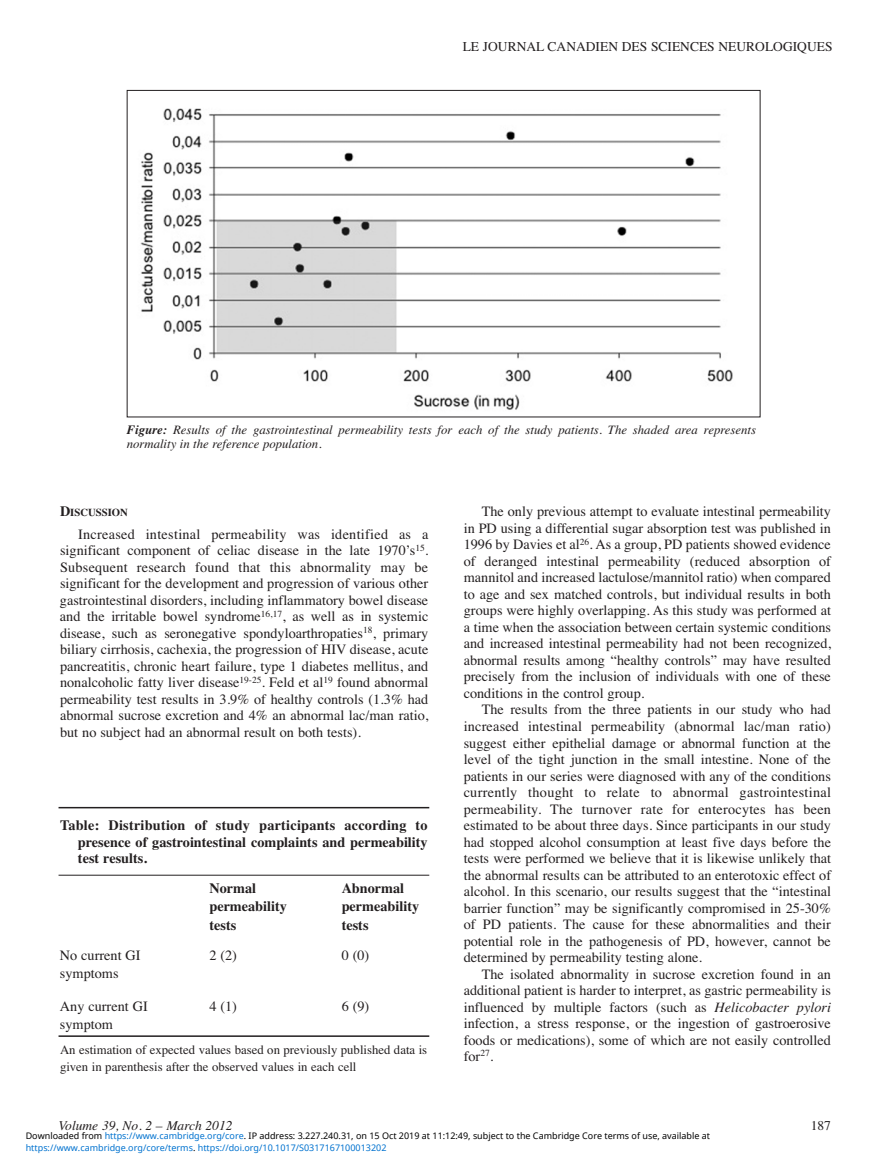
<style>
.page{position:relative;width:891px;height:1175px;background:#fff}
.page>*{position:absolute;margin:0;border:0;box-sizing:border-box;transform-origin:0 0}
.t1{font:14.25px/16.5px "Times";color:#231f20;text-align:justify}
.t2{font:700 14.25px/16.5px "Times";color:#231f20;text-align:justify}
.t3{font:13.5px "Times";color:#231f20}
.t4{font:italic 13.5px "Times";color:#231f20}
.t5{font:italic 12.75px/13.5px "Times";color:#231f20}
.t6{font:12.75px/16.5px "Times";color:#231f20}
.t7{font:700 10.65px "Times";color:#231f20}
.t8{font:9px "Noto Sans";color:#000}
.t9{font:9px "Noto Sans";color:#0172cf}
.s1{font-weight:700}
.s2{font-size:14.25px}
.s3{font-style:italic}
.s4{color:#0172cf}
.s5{color:#000}
</style>
<div class="page">
<img style="left:140px;top:108px;width:593px;height:302px">
<hr style="left:59px;top:1035px;width:370px;height:1px;background:#231f20">
<hr style="left:59px;top:807px;width:370px;height:1px;background:#231f20">
<hr style="left:59px;top:874px;width:370px;height:1px;background:#231f20">
<p class="t3" style="left:463px;top:38px;width:371px">LE JOURNAL CANADIEN DES SCIENCES NEUROLOGIQUES</p>
<p class="t5" style="left:127px;top:423px;width:631px"><span class="s1">Figure:</span> Results of the gastrointestinal permeability tests for each of the study patients. The shaded area represents normality in the reference population.</p>
<p class="t7" style="left:60px;top:506px;width:69px"><span class="s2">D</span>ISCUSSION</p>
<p class="t1" style="left:60px;top:526px;width:370px;text-indent:18px">Increased intestinal permeability was identified as a significant component of celiac disease in the late 1970’s<sup>15</sup>.<br>Subsequent research found that this abnormality may be significant for the development and progression of various other gastrointestinal disorders, including inflammatory bowel disease and the irritable bowel syndrome<sup>16,17</sup>, as well as in systemic disease, such as seronegative spondyloarthropaties<sup>18</sup>, primary biliary cirrhosis, cachexia, the progression of HIV disease, acute pancreatitis, chronic heart failure, type 1 diabetes mellitus, and nonalcoholic fatty liver disease<sup>19-25</sup>. Feld et al<sup>19</sup> found abnormal permeability test results in 3.9% of healthy controls (1.3% had abnormal sucrose excretion and 4% an abnormal lac/man ratio, but no subject had an abnormal result on both tests).</p>
<p class="t2" style="left:78px;top:817px;width:351px;text-indent:-18px">Table: Distribution of study participants according to presence of gastrointestinal complaints and permeability test results.</p>
<p class="t2" style="left:209px;top:880px;width:48px">Normal</p>
<p class="t2" style="left:342px;top:880px;width:64px">Abnormal</p>
<p class="t2" style="left:209px;top:898px;width:79px">permeability</p>
<p class="t2" style="left:342px;top:898px;width:79px">permeability</p>
<p class="t2" style="left:209px;top:916px;width:28px">tests</p>
<p class="t2" style="left:342px;top:916px;width:28px">tests</p>
<p class="t1" style="left:60px;top:946px;width:82px">No current GI</p>
<p class="t1" style="left:209px;top:946px;width:29px">2 (2)</p>
<p class="t1" style="left:342px;top:946px;width:29px">0 (0)</p>
<p class="t1" style="left:60px;top:964px;width:60px">symptoms</p>
<p class="t1" style="left:60px;top:997px;width:89px">Any current GI</p>
<p class="t1" style="left:209px;top:997px;width:29px">4 (1)</p>
<p class="t1" style="left:342px;top:997px;width:29px">6 (9)</p>
<p class="t1" style="left:60px;top:1015px;width:55px">symptom</p>
<p class="t6" style="left:60px;top:1041px;width:369px">An estimation of expected values based on previously published data is given in parenthesis after the observed values in each cell</p>
<p class="t1" style="left:464px;top:503px;width:369px;text-indent:18px">The only previous attempt to evaluate intestinal permeability in PD using a differential sugar absorption test was published in 1996 by Davies et al<sup>26</sup>. As a group, PD patients showed evidence of deranged intestinal permeability (reduced absorption of mannitol and increased lactulose/mannitol ratio) when compared to age and sex matched controls, but individual results in both groups were highly overlapping. As this study was performed at a time when the association between certain systemic conditions and increased intestinal permeability had not been recognized, abnormal results among “healthy controls” may have resulted precisely from the inclusion of individuals with one of these conditions in the control group.</p>
<p class="t1" style="left:464px;top:701px;width:369px;text-indent:18px">The results from the three patients in our study who had increased intestinal permeability (abnormal lac/man ratio) suggest either epithelial damage or abnormal function at the level of the tight junction in the small intestine. None of the patients in our series were diagnosed with any of the conditions currently thought to relate to abnormal gastrointestinal permeability. The turnover rate for enterocytes has been estimated to be about three days. Since participants in our study had stopped alcohol consumption at least five days before the tests were performed we believe that it is likewise unlikely that the abnormal results can be attributed to an enterotoxic effect of alcohol. In this scenario, our results suggest that the “intestinal barrier function” may be significantly compromised in 25-30% of PD patients. The cause for these abnormalities and their potential role in the pathogenesis of PD, however, cannot be determined by permeability testing alone.</p>
<p class="t1" style="left:464px;top:965px;width:369px;text-indent:18px">The isolated abnormality in sucrose excretion found in an additional patient is harder to interpret, as gastric permeability is influenced by multiple factors (such as <span class="s3">Helicobacter pylori </span>infection, a stress response, or the ingestion of gastroerosive foods or medications), some of which are not easily controlled for<sup>27</sup>.</p>
<p class="t4" style="left:59px;top:1117px;width:176px">Volume 39, No. 2 – March 2012</p>
<p class="t3" style="left:811px;top:1117px;width:22px">187</p>
<p class="t8" style="left:26px;top:1129px;width:686px">Downloaded from <span class="s4">https://www.cambridge.org/core</span>. IP address: 3.227.240.31, on 15 Oct 2019 at 11:12:49, subject to the Cambridge Core terms of use, available at</p>
<p class="t9" style="left:26px;top:1141px;width:362px">https://www.cambridge.org/core/terms<span class="s5">.</span> https://doi.org/10.1017/S0317167100013202</p>
</div>
